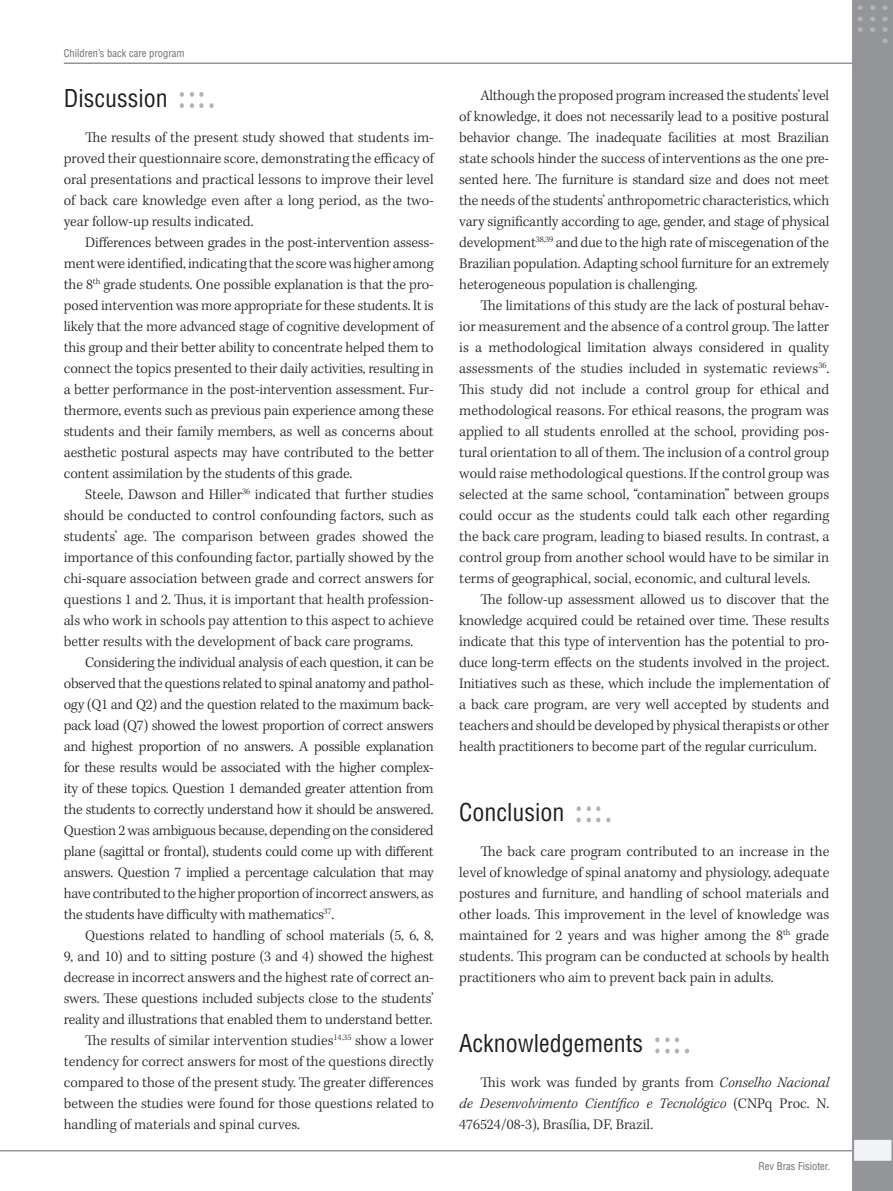
<style>
.page{position:relative;width:893px;height:1191px;background:#fff}
.page>*{position:absolute;margin:0;border:0;box-sizing:border-box;transform-origin:0 0}
.t1{font:condensed 24px "Helvetica LT Std";color:#231f20}
.t2{font:300 15px/21px "Kepler Std";letter-spacing:-.005em;color:#231f20;text-align:justify}
.t3{font:condensed 10.5px "Helvetica LT Std";color:#6c6d70}
.s1{font-style:italic}
</style>
<div class="page">
<svg style="left:190px;top:103px;width:24px;height:5px"></svg>
<svg style="left:180px;top:103px;width:4px;height:5px"></svg>
<svg style="left:190px;top:92px;width:14px;height:5px"></svg>
<svg style="left:180px;top:92px;width:4px;height:5px"></svg>
<svg style="left:606px;top:817px;width:4px;height:5px"></svg>
<svg style="left:587px;top:817px;width:13px;height:5px"></svg>
<svg style="left:577px;top:817px;width:4px;height:5px"></svg>
<svg style="left:587px;top:806px;width:13px;height:5px"></svg>
<svg style="left:577px;top:806px;width:4px;height:5px"></svg>
<svg style="left:685px;top:1048px;width:4px;height:5px"></svg>
<svg style="left:665px;top:1048px;width:14px;height:5px"></svg>
<svg style="left:655px;top:1048px;width:4px;height:5px"></svg>
<svg style="left:665px;top:1037px;width:14px;height:5px"></svg>
<svg style="left:655px;top:1037px;width:4px;height:5px"></svg>
<hr style="left:0;top:1150px;width:879px;height:1px;background:#939598">
<hr style="left:64px;top:62px;width:810px;height:2px;background:#939598">
<div style="left:853px;top:0;width:40px;height:1191px;background:#939598"></div>
<svg style="left:857px;top:27px;width:6px;height:5px"></svg>
<svg style="left:857px;top:17px;width:6px;height:4px"></svg>
<svg style="left:857px;top:5px;width:6px;height:5px"></svg>
<svg style="left:870px;top:27px;width:5px;height:5px"></svg>
<svg style="left:870px;top:17px;width:5px;height:4px"></svg>
<svg style="left:870px;top:5px;width:5px;height:5px"></svg>
<svg style="left:882px;top:27px;width:6px;height:5px"></svg>
<svg style="left:882px;top:38px;width:6px;height:5px"></svg>
<svg style="left:882px;top:17px;width:6px;height:4px"></svg>
<svg style="left:882px;top:5px;width:6px;height:5px"></svg>
<div style="left:853px;top:1139px;width:39px;height:22px;background:#f2f3f4"></div>
<div style="left:853px;top:1138px;width:40px;height:24px;border:2px solid #939598"></div>
<p class="t3" style="left:64px;top:46px;width:122px">Children’s back care program</p>
<h1 class="t1" style="left:64px;top:83px;width:105px">Discussion</h1>
<p class="t2" style="left:64px;top:127px;width:371px;text-indent:21px">The results of the present study showed that students im&shy;proved their questionnaire score, demonstrating the efficacy of oral presentations and practical lessons to improve their level of back care knowledge even after a long period, as the two&shy;year follow-up results indicated.</p>
<p class="t2" style="left:64px;top:232px;width:371px;text-indent:21px">Differences between grades in the post-intervention assess&shy;ment were identified, indicating that the score was higher among the 8<sup>th</sup> grade students. One possible explanation is that the pro&shy;posed intervention was more appropriate for these students. It is likely that the more advanced stage of cognitive development of this group and their better ability to concentrate helped them to connect the topics presented to their daily activities, resulting in a better performance in the post-intervention assessment. Fur&shy;thermore, events such as previous pain experience among these students and their family members, as well as concerns about aesthetic postural aspects may have contributed to the better content assimilation by the students of this grade.</p>
<p class="t2" style="left:64px;top:484px;width:371px;text-indent:21px">Steele, Dawson and Hiller<sup>36</sup> indicated that further studies should be conducted to control confounding factors, such as students’ age. The comparison between grades showed the importance of this confounding factor, partially showed by the chi-square association between grade and correct answers for questions 1 and 2. Thus, it is important that health profession&shy;als who work in schools pay attention to this aspect to achieve better results with the development of back care programs.</p>
<p class="t2" style="left:64px;top:652px;width:371px;text-indent:21px">Considering the individual analysis of each question, it can be observed that the questions related to spinal anatomy and pathol&shy;ogy (Q1 and Q2) and the question related to the maximum back&shy;pack load (Q7) showed the lowest proportion of correct answers and highest proportion of no answers. A possible explanation for these results would be associated with the higher complex&shy;ity of these topics. Question 1 demanded greater attention from the students to correctly understand how it should be answered.<br>Question 2 was ambiguous because, depending on the considered plane (sagittal or frontal), students could come up with different answers. Question 7 implied a percentage calculation that may have contributed to the higher proportion of incorrect answers, as the students have difficulty with mathematics<sup>37</sup>.</p>
<p class="t2" style="left:85px;top:925px;width:350px">Questions related to handling of school materials (5, 6, 8,</p>
<p class="t2" style="left:64px;top:946px;width:371px">9, and 10) and to sitting posture (3 and 4) showed the highest</p>
<p class="t2" style="left:64px;top:967px;width:371px">decrease in incorrect answers and the highest rate of correct an-</p>
<p class="t2" style="left:64px;top:988px;width:371px">swers. These questions included subjects close to the students’</p>
<p class="t2" style="left:64px;top:1009px;width:370px">reality and illustrations that enabled them to understand better.</p>
<p class="t2" style="left:85px;top:1030px;width:350px">The results of similar intervention studies<sup>14,35</sup> show a lower</p>
<p class="t2" style="left:64px;top:1051px;width:371px">tendency for correct answers for most of the questions directly</p>
<p class="t2" style="left:64px;top:1072px;width:371px">compared to those of the present study. The greater differences</p>
<p class="t2" style="left:64px;top:1093px;width:371px">between the studies were found for those questions related to</p>
<p class="t2" style="left:64px;top:1114px;width:238px">handling of materials and spinal curves.</p>
<p class="t2" style="left:459px;top:85px;width:371px;text-indent:21px">Although the proposed program increased the students’ level of knowledge, it does not necessarily lead to a positive postural behavior change. The inadequate facilities at most Brazilian state schools hinder the success of interventions as the one pre&shy;sented here. The furniture is standard size and does not meet the needs of the students’ anthropometric characteristics, which vary significantly according to age, gender, and stage of physical development<sup>38,39</sup> and due to the high rate of miscegenation of the Brazilian population. Adapting school furniture for an extremely heterogeneous population is challenging.</p>
<p class="t2" style="left:459px;top:295px;width:371px;text-indent:21px">The limitations of this study are the lack of postural behav&shy;ior measurement and the absence of a control group. The latter is a methodological limitation always considered in quality assessments of the studies included in systematic reviews<sup>36</sup>.<br>This study did not include a control group for ethical and methodological reasons. For ethical reasons, the program was applied to all students enrolled at the school, providing pos&shy;tural orientation to all of them. The inclusion of a control group would raise methodological questions. If the control group was selected at the same school, “contamination” between groups could occur as the students could talk each other regarding the back care program, leading to biased results. In contrast, a control group from another school would have to be similar in terms of geographical, social, economic, and cultural levels.</p>
<p class="t2" style="left:459px;top:589px;width:371px;text-indent:21px">The follow-up assessment allowed us to discover that the knowledge acquired could be retained over time. These results indicate that this type of intervention has the potential to pro&shy;duce long-term effects on the students involved in the project.<br>Initiatives such as these, which include the implementation of a back care program, are very well accepted by students and teachers and should be developed by physical therapists or other health practitioners to become part of the regular curriculum.</p>
<h1 class="t1" style="left:459px;top:797px;width:107px">Conclusion</h1>
<p class="t2" style="left:459px;top:841px;width:371px;text-indent:21px">The back care program contributed to an increase in the level of knowledge of spinal anatomy and physiology, adequate postures and furniture, and handling of school materials and other loads. This improvement in the level of knowledge was maintained for 2 years and was higher among the 8<sup>th</sup> grade students. This program can be conducted at schools by health practitioners who aim to prevent back pain in adults.</p>
<h1 class="t1" style="left:459px;top:1028px;width:185px">Acknowledgements</h1>
<p class="t2" style="left:459px;top:1072px;width:371px;text-indent:21px">This work was funded by grants from <span class="s1">Conselho Nacional de Desenvolvimento Científico e Tecnológico</span> (CNPq Proc. N.<br>476524/08-3), Brasília, DF, Brazil.</p>
<p class="t3" style="left:758px;top:1160px;width:73px">Rev Bras Fisioter.</p>
</div>
